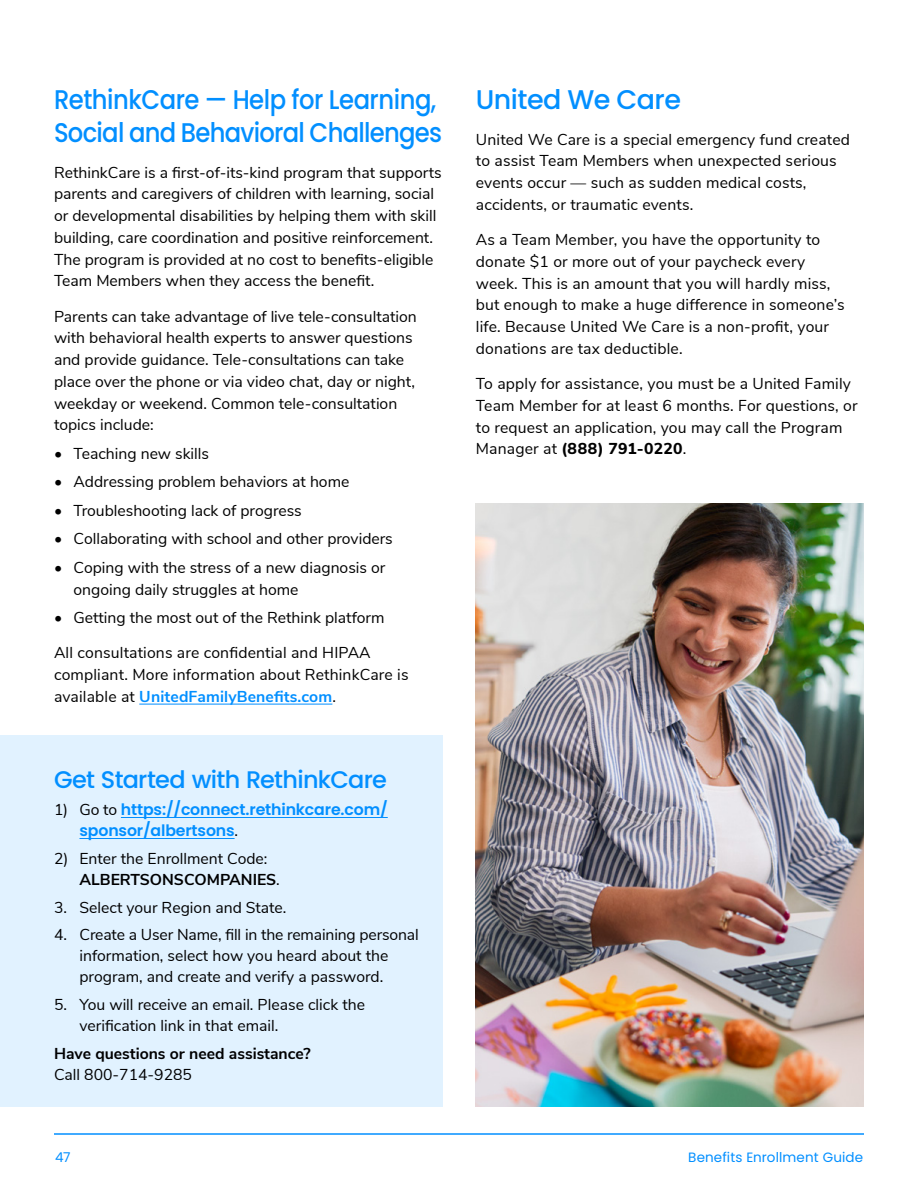
<style>
.page{position:relative;width:918px;height:1188px;background:#fff}
.page>*{position:absolute;margin:0;border:0;box-sizing:border-box;transform-origin:0 0}
.Subhead_1{font:500 27px/33px "Poppins";letter-spacing:-.02em;color:#028fff;scale:.9 1}
.Subhead_1-2{font:500 27px "Poppins";letter-spacing:-.02em;color:#028fff}
.Callout_Head_Large{font:500 24px "Poppins";letter-spacing:-.03em;color:#028fff}
.Body_Copy{font:15.75px/21.8px "Nunito Sans";color:#000}
.Body_Copy-2{font:600 15.75px/21px "Poppins";letter-spacing:-.01em;color:#028fff}
.Body_Copy-3{font:700 15.75px/21px "Nunito Sans";color:#000}
.t1{font:13.5px "Poppins";letter-spacing:.01em;color:#028fff}
.s1{font-weight:700;color:#028fff}
.s2{font-family:"Nunito Sans";font-weight:400;color:#000}
.s3{font-weight:700}
.s4{font-weight:400}
.s5{font-weight:800}
</style>
<div class="page">
<hr style="left:54px;top:1133px;width:810px;height:2px;background:#028fff">
<hr style="left:139px;top:704px;width:193px;height:1px;background:#028fff">
<img style="left:476px;top:503px;width:388px;height:604px">
<div style="left:0;top:736px;width:442px;height:371px;background:#e1f2ff"></div>
<hr style="left:121px;top:817px;width:267px;height:1px;background:#028fff">
<hr style="left:80px;top:838px;width:155px;height:1px;background:#028fff">
<p class="Subhead_1" style="left:54px;top:84px;width:433px">RethinkCare — Help for Learning,<br>Social and Behavioral Challenges</p>
<p class="Body_Copy" style="left:54px;top:160px;width:389px">RethinkCare is a first-of-its-kind program that supports parents and caregivers of children with learning, social or developmental disabilities by helping them with skill building, care coordination and positive reinforcement.<br>The program is provided at no cost to benefits-eligible Team Members when they access the benefit.</p>
<p class="Body_Copy" style="left:54px;top:304px;width:364px">Parents can take advantage of live tele-consultation with behavioral health experts to answer questions and provide guidance. Tele-consultations can take place over the phone or via video chat, day or night, weekday or weekend. Common tele-consultation topics include:</p>
<p class="Body_Copy" style="left:54px;top:442px;width:157px">• Teaching new skills</p>
<p class="Body_Copy" style="left:54px;top:470px;width:297px">• Addressing problem behaviors at home</p>
<p class="Body_Copy" style="left:54px;top:499px;width:249px">• Troubleshooting lack of progress</p>
<p class="Body_Copy" style="left:54px;top:527px;width:340px">• Collaborating with school and other providers</p>
<p class="Body_Copy" style="left:74px;top:556px;width:314px;text-indent:-20px">• Coping with the stress of a new diagnosis or ongoing daily struggles at home</p>
<p class="Body_Copy" style="left:54px;top:606px;width:332px">• Getting the most out of the Rethink platform</p>
<p class="Body_Copy" style="left:54px;top:641px;width:356px">All consultations are confidential and HIPAA compliant. More information about RethinkCare is available at <span class="s1">UnitedFamilyBenefits.com</span>.</p>
<p class="Callout_Head_Large" style="left:54px;top:765px;width:335px">Get Started with RethinkCare</p>
<p class="Body_Copy-2" style="left:80px;top:799px;width:310px;text-indent:-26px"><span class="s2">1) Go to</span> https://connect.rethinkcare.com/ sponsor/albertsons<span class="s2">.</span></p>
<p class="Body_Copy" style="left:80px;top:847px;width:200px;line-height:21px;text-indent:-26px">2) Enter the Enrollment Code:<br><span class="s3">ALBERTSONSCOMPANIES</span>.</p>
<p class="Body_Copy" style="left:54px;top:895px;width:234px">3. Select your Region and State.</p>
<p class="Body_Copy" style="left:80px;top:924px;width:341px;line-height:21px;text-indent:-26px">4. Create a User Name, fill in the remaining personal information, select how you heard about the program, and create and verify a password.</p>
<p class="Body_Copy" style="left:80px;top:993px;width:287px;line-height:21px;text-indent:-26px">5. You will receive an email. Please click the verification link in that email.</p>
<p class="Body_Copy-3" style="left:54px;top:1042px;width:258px">Have questions or need assistance?<br><span class="s4">Call 800-714-9285</span></p>
<p class="Subhead_1-2" style="left:476px;top:84px;width:207px">United We Care</p>
<p class="Body_Copy" style="left:476px;top:127px;width:376px">United We Care is a special emergency fund created to assist Team Members when unexpected serious events occur — such as sudden medical costs, accidents, or traumatic events.</p>
<p class="Body_Copy" style="left:476px;top:228px;width:370px">As a Team Member, you have the opportunity to donate $1 or more out of your paycheck every week. This is an amount that you will hardly miss, but enough to make a huge difference in someone’s life. Because United We Care is a non-profit, your donations are tax deductible.</p>
<p class="Body_Copy" style="left:476px;top:372px;width:383px">To apply for assistance, you must be a United Family Team Member for at least 6 months. For questions, or to request an application, you may call the Program Manager at <span class="s5">(888) 791-0220</span>.</p>
<p class="t1" style="left:55px;top:1149px;width:17px">47</p>
<p class="t1" style="left:688px;top:1149px;width:176px">Benefits Enrollment Guide</p>
</div>
